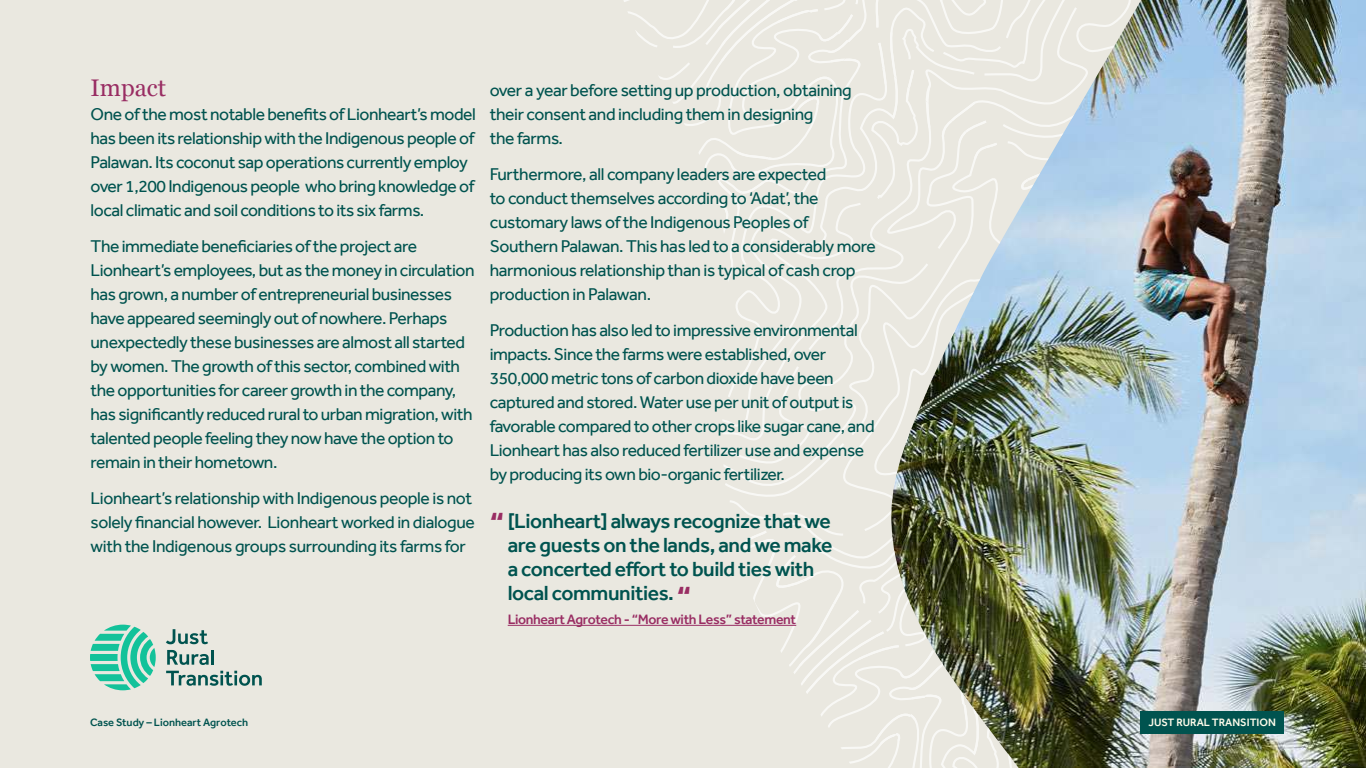
<style>
.page{position:relative;width:1366px;height:768px;background:#eae8e0}
.page>*{position:absolute;margin:0;border:0;box-sizing:border-box;transform-origin:0 0}
.t1{font:24px "Georgia";color:#992d63}
.t2{font:500 21px/24px "Effra";letter-spacing:-.02em;color:#00534f}
.t3{font:17.5px/24px "Effra";letter-spacing:-.025em;color:#00534f}
.t4{font:500 14px "Effra";letter-spacing:-.025em;color:#992d63}
.t5{font:500 11px "Effra";color:#00534f}
.t6{font:500 11px "Effra";color:#fffceb}
.s1{font-weight:700;font-size:30px;color:#992d63}
</style>
<div class="page">
<svg style="left:166px;top:629px;width:42px;height:15px"></svg>
<svg style="left:167px;top:650px;width:42px;height:15px"></svg>
<hr style="left:211px;top:650px;width:3px;height:15px;background:#00534f">
<svg style="left:166px;top:671px;width:96px;height:15px"></svg>
<svg style="left:90px;top:625px;width:66px;height:65px"></svg>
<img style="left:574px;top:0;width:792px;height:768px">
<hr style="left:508px;top:625px;width:288px;height:1px;background:#992d63">
<div style="left:1141px;top:711px;width:143px;height:22px;background:#00534f"></div>
<h1 class="t1" style="left:91px;top:78px;width:77px">Impact</h1>
<p class="t3" style="left:91px;top:102px;width:387px">One of the most notable benefits of Lionheart’s model has been its relationship with the Indigenous people of Palawan. Its coconut sap operations currently employ over 1,200 Indigenous people who bring knowledge of local climatic and soil conditions to its six farms.</p>
<p class="t3" style="left:91px;top:234px;width:386px">The immediate beneficiaries of the project are Lionheart’s employees, but as the money in circulation has grown, a number of entrepreneurial businesses have appeared seemingly out of nowhere. Perhaps unexpectedly these businesses are almost all started by women. The growth of this sector, combined with the opportunities for career growth in the company, has significantly reduced rural to urban migration, with talented people feeling they now have the option to remain in their hometown.</p>
<p class="t3" style="left:91px;top:486px;width:386px">Lionheart’s relationship with Indigenous people is not solely financial however. Lionheart worked in dialogue with the Indigenous groups surrounding its farms for</p>
<p class="t3" style="left:490px;top:79px;width:364px">over a year before setting up production, obtaining their consent and including them in designing<br>the farms.</p>
<p class="t3" style="left:490px;top:163px;width:388px">Furthermore, all company leaders are expected<br>to conduct themselves according to ‘Adat’, the customary laws of the Indigenous Peoples of Southern Palawan. This has led to a considerably more harmonious relationship than is typical of cash crop production in Palawan.</p>
<p class="t3" style="left:490px;top:319px;width:386px">Production has also led to impressive environmental impacts. Since the farms were established, over 350,000 metric tons of carbon dioxide have been captured and stored. Water use per unit of output is favorable compared to other crops like sugar cane, and Lionheart has also reduced fertilizer use and expense by producing its own bio-organic fertilizer.</p>
<p class="t2" style="left:508px;top:510px;width:326px;text-indent:-18px"><span class="s1">“</span> [Lionheart] always recognize that we are guests on the lands, and we make a concerted effort to build ties with local communities. <span class="s1">“</span></p>
<p class="t4" style="left:508px;top:614px;width:290px">Lionheart Agrotech - “More with Less” statement</p>
<p class="t5" style="left:90px;top:718px;width:160px">Case Study – Lionheart Agrotech</p>
<p class="t6" style="left:1148px;top:718px;width:129px">JUST RURAL TRANSITION</p>
</div>
